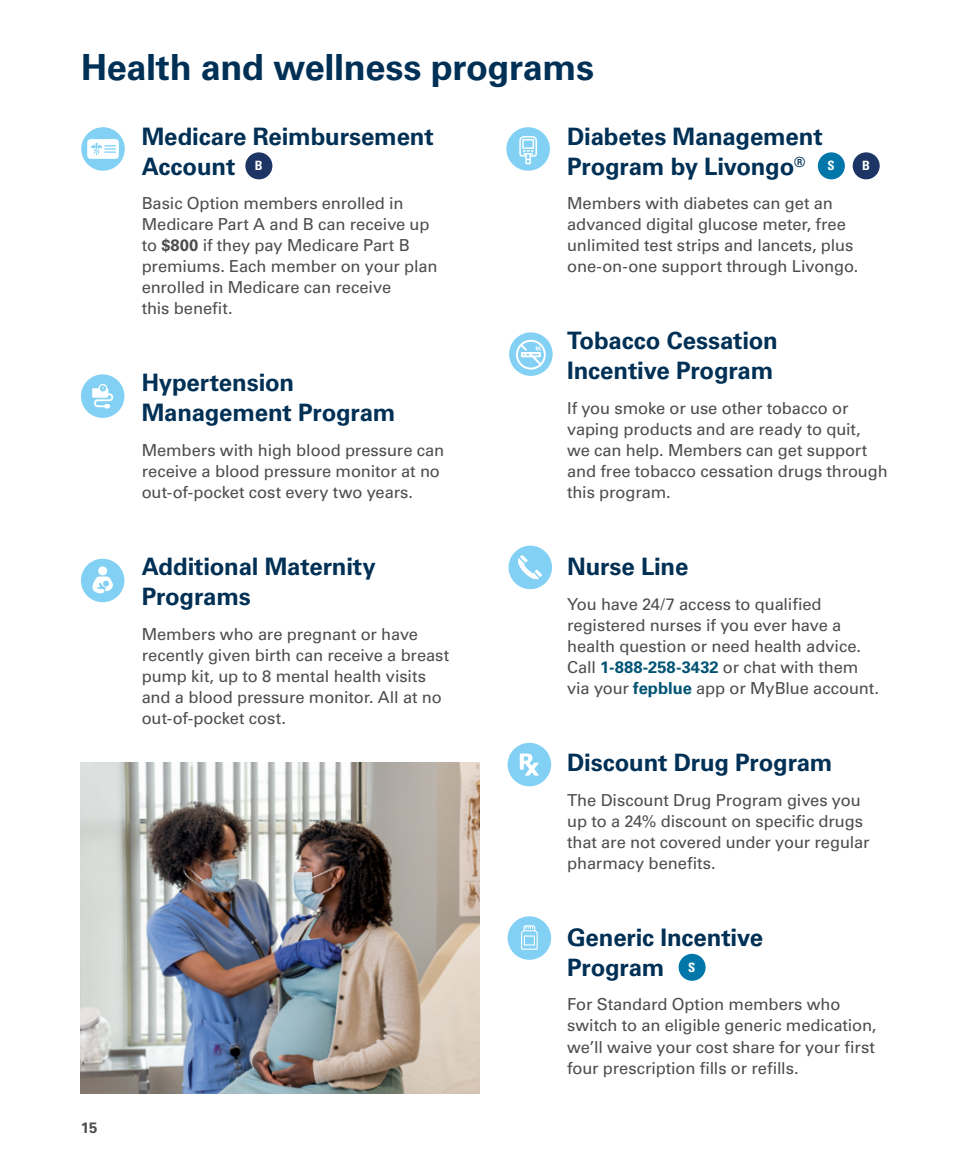
<style>
.page{position:relative;width:959px;height:1175px;background:#fff}
.page>*{position:absolute;margin:0;border:0;box-sizing:border-box;transform-origin:0 0}
.t1{font:700 36px "Univers LT Std";letter-spacing:-.01em;color:#003055}
.t2{font:700 24px/30px "Univers LT Std";letter-spacing:-.01em;color:#003055}
.t3{font:16.5px/21px "Univers LT Std";letter-spacing:-.005em;color:#4d4d4f}
.t4{font:700 15px "Univers LT Std";color:#4d4d4f}
.t5{font:700 condensed 12.9px "Univers LT Std";color:#fff}
.t6{font:700 condensed 12.75px "Univers LT Std";color:#fff}
.s1{font-weight:700}
.s2{font-weight:700;color:#005373}
</style>
<div class="page">
<div style="left:245px;top:152px;width:27px;height:27px;background:#1c3564;border-radius:50%"></div>
<div style="left:81px;top:127px;width:44px;height:44px;background:#82d1f5;border-radius:50%"></div>
<svg style="left:87px;top:139px;width:32px;height:20px"></svg>
<div style="left:506px;top:127px;width:44px;height:44px;background:#82d1f5;border-radius:50%"></div>
<svg style="left:519px;top:136px;width:18px;height:28px"></svg>
<div style="left:817px;top:152px;width:27px;height:27px;background:#0077a8;border-radius:50%"></div>
<div style="left:852px;top:152px;width:27px;height:27px;background:#1c3564;border-radius:50%"></div>
<div style="left:678px;top:953px;width:27px;height:27px;background:#0077a8;border-radius:50%"></div>
<div style="left:509px;top:332px;width:43px;height:44px;background:#82d1f5;border-radius:50%"></div>
<svg style="left:516px;top:340px;width:30px;height:29px"></svg>
<div style="left:81px;top:374px;width:43px;height:44px;background:#82d1f5;border-radius:50%"></div>
<svg style="left:92px;top:383px;width:21px;height:25px"></svg>
<div style="left:508px;top:545px;width:44px;height:44px;background:#82d1f5;border-radius:50%"></div>
<svg style="left:518px;top:555px;width:24px;height:24px"></svg>
<div style="left:81px;top:559px;width:43px;height:43px;background:#82d1f5;border-radius:50%"></div>
<svg style="left:92px;top:576px;width:21px;height:17px"></svg>
<div style="left:98px;top:566px;width:9px;height:9px;background:#fff;border-radius:50%"></div>
<div style="left:507px;top:916px;width:44px;height:43px;background:#82d1f5;border-radius:50%"></div>
<svg style="left:521px;top:925px;width:16px;height:24px"></svg>
<img style="left:81px;top:762px;width:398px;height:332px">
<div style="left:507px;top:742px;width:44px;height:44px;background:#82d1f5;border-radius:50%"></div>
<svg style="left:519px;top:753px;width:20px;height:22px"></svg>
<h2 class="t1" style="left:81px;top:47px;width:514px">Health and wellness programs</h2>
<h3 class="t2" style="left:142px;top:121px;width:294px">Medicare Reimbursement<br>Account <sup>B</sup></h3>
<p class="t3" style="left:142px;top:193px;width:297px">Basic Option members enrolled in<br>Medicare Part A and B can receive up to <span class="s1">$800</span> if they pay Medicare Part B premiums. Each member on your plan enrolled in Medicare can receive<br>this benefit.</p>
<h3 class="t2" style="left:567px;top:121px;width:257px">Diabetes Management<br>Program by Livongo<sup>®</sup></h3>
<p class="t5" style="left:827px;top:158px;width:9px">S</p>
<p class="t6" style="left:862px;top:158px;width:9px">B</p>
<p class="t3" style="left:567px;top:193px;width:293px">Members with diabetes can get an advanced digital glucose meter, free unlimited test strips and lancets, plus one-on-one support through Livongo.</p>
<h3 class="t2" style="left:142px;top:368px;width:255px">Hypertension<br>Management Program</h3>
<p class="t3" style="left:142px;top:440px;width:304px">Members with high blood pressure can receive a blood pressure monitor at no out-of-pocket cost every two years.</p>
<h3 class="t2" style="left:142px;top:552px;width:236px">Additional Maternity<br>Programs</h3>
<p class="t3" style="left:142px;top:623px;width:309px">Members who are pregnant or have recently given birth can receive a breast pump kit, up to 8 mental health visits and a blood pressure monitor. All at no out-of-pocket cost.</p>
<p class="t4" style="left:81px;top:1119px;width:18px">15</p>
<h3 class="t2" style="left:567px;top:326px;width:212px">Tobacco Cessation<br>Incentive Program</h3>
<p class="t3" style="left:567px;top:398px;width:322px">If you smoke or use other tobacco or vaping products and are ready to quit,<br>we can help. Members can get support and free tobacco cessation drugs through this program.</p>
<h3 class="t2" style="left:567px;top:552px;width:123px">Nurse Line</h3>
<p class="t3" style="left:567px;top:593px;width:313px">You have 24/7 access to qualified registered nurses if you ever have a health question or need health advice.<br>Call <span class="s2">1-888-258-3432</span> or chat with them via your <span class="s2">fepblue</span> app or MyBlue account.</p>
<h3 class="t2" style="left:567px;top:748px;width:267px">Discount Drug Program</h3>
<p class="t3" style="left:567px;top:789px;width:304px">The Discount Drug Program gives you up to a 24% discount on specific drugs that are not covered under your regular pharmacy benefits.</p>
<h3 class="t2" style="left:567px;top:922px;width:197px">Generic Incentive<br>Program <sup>S</sup></h3>
<p class="t3" style="left:567px;top:994px;width:311px">For Standard Option members who switch to an eligible generic medication, we’ll waive your cost share for your first four prescription fills or refills.</p>
</div>
